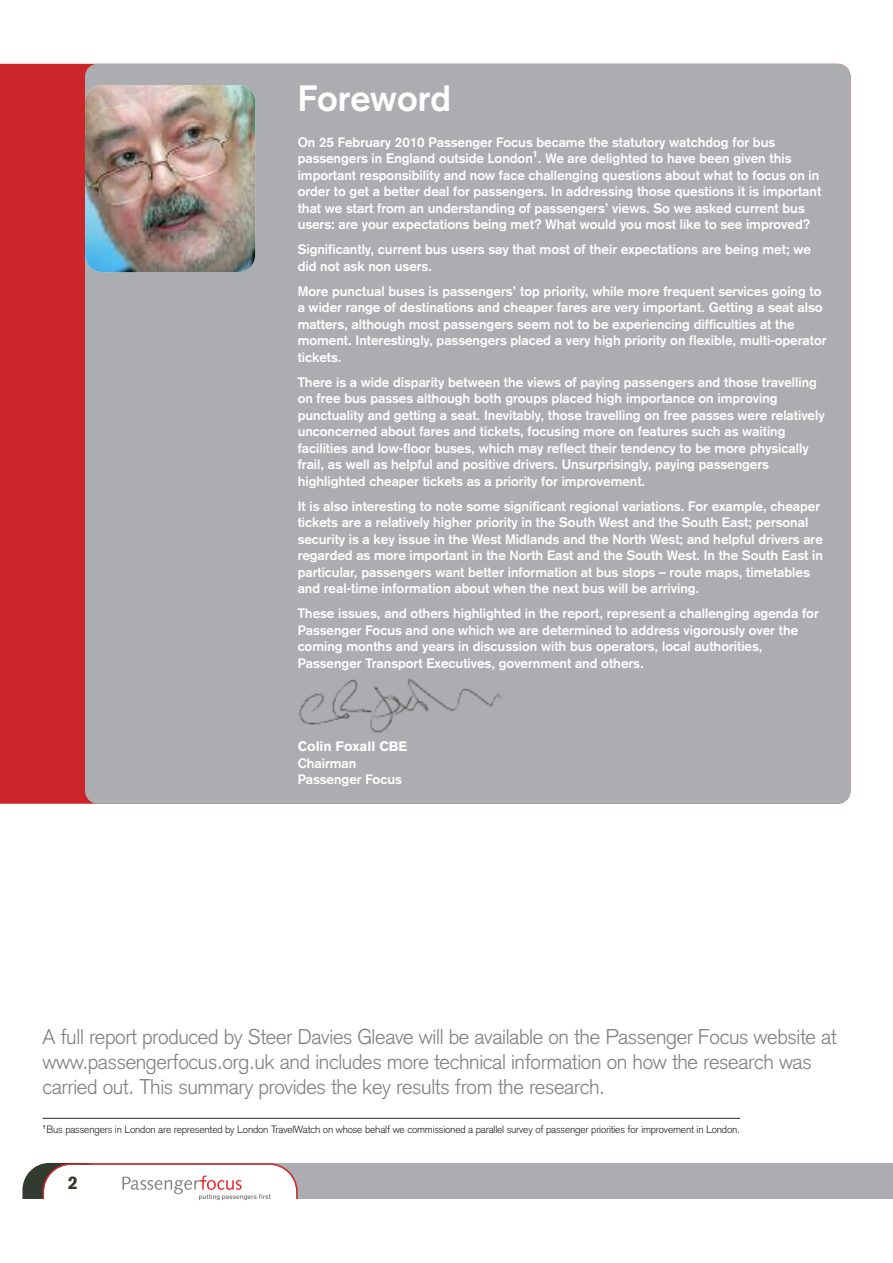
<style>
.page{position:relative;width:893px;height:1263px;background:#fff}
.page>*{position:absolute;margin:0;border:0;box-sizing:border-box;transform-origin:0 0}
.t1{font:700 36px "Akzidenz Grotesk";color:#fff}
.t2{font:300 21px/25.2px "Akzidenz Grotesk";letter-spacing:-.015em;color:#7f8184}
.t3{font:900 18px "Akzidenz Grotesk";color:#323b30}
.t4{font:700 13.5px/16.5px "Akzidenz Grotesk";color:#fff}
.t5{font:900 13.5px "Akzidenz Grotesk";color:#fff}
.t6{font:300 10.5px "Akzidenz Grotesk";letter-spacing:-.015em;color:#272627}
.t7{font:700 6px "Akzidenz Grotesk";color:#272627}
</style>
<div class="page">
<div style="left:0;top:64px;width:850px;height:740px;background:#cc262b"></div>
<div style="left:85px;top:64px;width:765px;height:740px;background:#abadb0;border-radius:13px"></div>
<div style="left:64px;top:1163px;width:829px;height:69px;background:#abadb0"></div>
<div style="left:22px;top:1163px;width:89px;height:69px;background:#323b30;border-radius:27px"></div>
<div style="left:0;top:1199px;width:893px;height:40px;background:#fff"></div>
<svg style="left:43px;top:1163px;width:255px;height:37px;background:#efe5e5"></svg>
<hr style="left:43px;top:1118px;width:697px;height:1px;background:#272627">
<img style="left:85px;top:85px;width:170px;height:187px;border-radius:17px">
<img style="left:299px;top:678px;width:203px;height:55px">
<h1 class="t1" style="left:298px;top:85px;width:155px">Foreword</h1>
<p class="t4" style="left:298px;top:135px;width:525px">On 25 February 2010 Passenger Focus became the statutory watchdog for bus passengers in England outside London<sup>1</sup>. We are delighted to have been given this important responsibility and now face challenging questions about what to focus on in order to get a better deal for passengers. In addressing those questions it is important that we start from an understanding of passengers’ views. So we asked current bus users: are your expectations being met? What would you most like to see improved?</p>
<p class="t4" style="left:298px;top:242px;width:515px">Significantly, current bus users say that most of their expectations are being met; we did not ask non users.</p>
<p class="t4" style="left:298px;top:284px;width:530px">More punctual buses is passengers’ top priority, while more frequent services going to a wider range of destinations and cheaper fares are very important. Getting a seat also matters, although most passengers seem not to be experiencing difficulties at the moment. Interestingly, passengers placed a very high priority on flexible, multi-operator tickets.</p>
<p class="t4" style="left:298px;top:375px;width:528px">There is a wide disparity between the views of paying passengers and those travelling on free bus passes although both groups placed high importance on improving punctuality and getting a seat. Inevitably, those travelling on free passes were relatively unconcerned about fares and tickets, focusing more on features such as waiting facilities and low-floor buses, which may reflect their tendency to be more physically frail, as well as helpful and positive drivers. Unsurprisingly, paying passengers highlighted cheaper tickets as a priority for improvement.</p>
<p class="t4" style="left:298px;top:499px;width:527px">It is also interesting to note some significant regional variations. For example, cheaper tickets are a relatively higher priority in the South West and the South East; personal security is a key issue in the West Midlands and the North West; and helpful drivers are regarded as more important in the North East and the South West. In the South East in particular, passengers want better information at bus stops – route maps, timetables and real-time information about when the next bus will be arriving.</p>
<p class="t4" style="left:298px;top:606px;width:523px">These issues, and others highlighted in the report, represent a challenging agenda for Passenger Focus and one which we are determined to address vigorously over the coming months and years in discussion with bus operators, local authorities, Passenger Transport Executives, government and others.</p>
<p class="t5" style="left:298px;top:742px;width:111px">Colin Foxall CBE</p>
<p class="t4" style="left:298px;top:756px;width:106px">Chairman<br>Passenger Focus</p>
<p class="t2" style="left:43px;top:1026px;width:796px">A full report produced by Steer Davies Gleave will be available on the Passenger Focus website at www.passengerfocus.org.uk and includes more technical information on how the research was carried out. This summary provides the key results from the research.</p>
<p class="t7" style="left:43px;top:1124px;width:5px">1</p>
<p class="t6" style="left:46px;top:1126px;width:695px">Bus passengers in London are represented by London TravelWatch on whose behalf we commissioned a parallel survey of passenger priorities for improvement in London.</p>
<h3 class="t3" style="left:68px;top:1176px;width:12px">2</h3>
</div>
